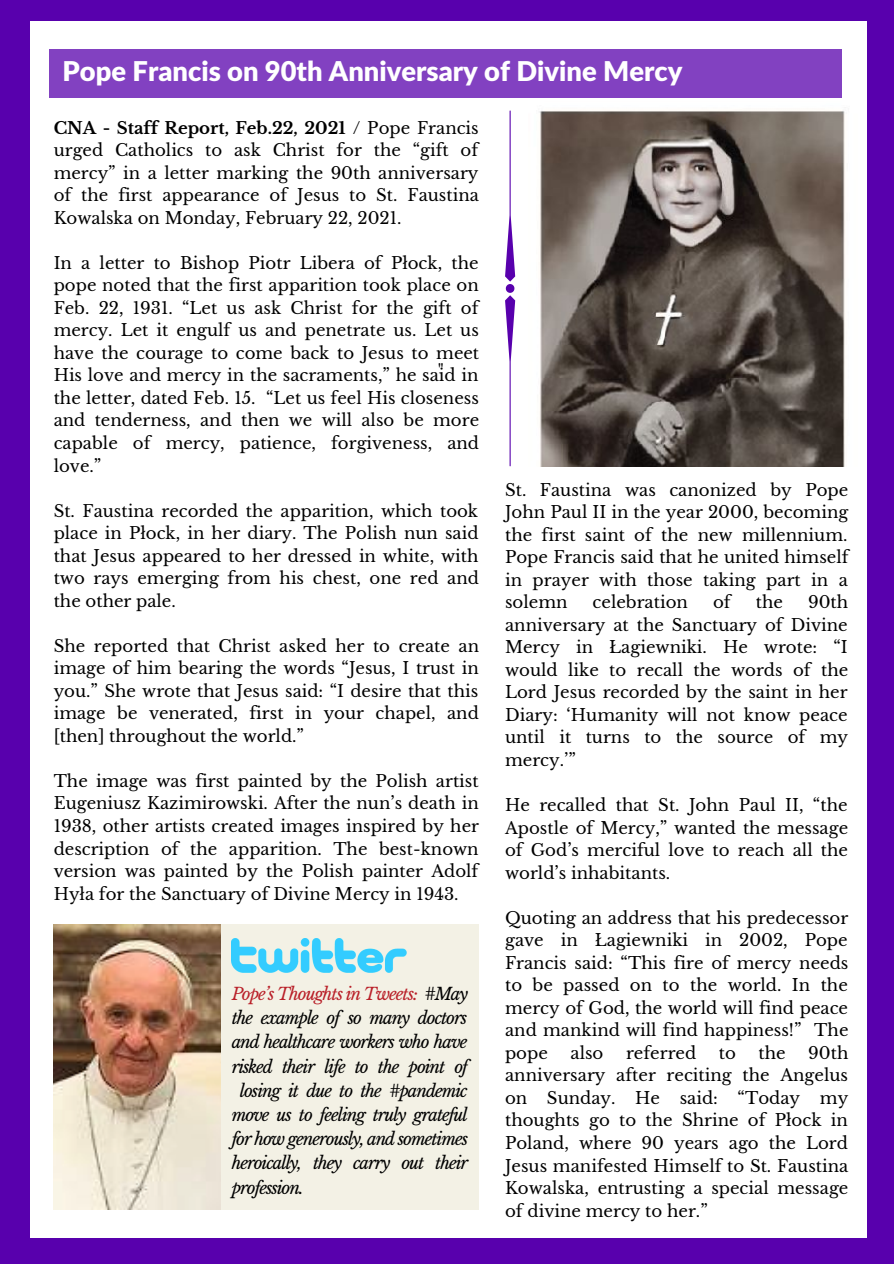
<style>
.page{position:relative;width:894px;height:1264px;background:#fff}
.page>*{position:absolute;margin:0;border:0;box-sizing:border-box;transform-origin:0 0}
.t1{font:900 27.3px "Lato Latin";color:#fff}
.t2{font:italic 16.95px "Libre Baskerville";letter-spacing:-.06em;color:#000}
.t3{font:italic 16.95px "Libre Baskerville";letter-spacing:-.06em;color:#b92029}
.t4{font:16.5px/22.5px "Libre Baskerville";color:#000;text-align:justify}
.s1{font-weight:700}
.s2{color:#000}
</style>
<div class="page">
<div style="left:0;top:0;width:893px;height:1263px;background:#5800ad"></div>
<div style="left:30px;top:22px;width:835px;height:1215px;background:#fff"></div>
<div style="left:49px;top:50px;width:791px;height:47px;background:#8241c1"></div>
<div style="left:54px;top:924px;width:425px;height:285px;background:#f3f1e5"></div>
<img style="left:54px;top:924px;width:166px;height:285px">
<img style="left:231px;top:938px;width:175px;height:35px">
<img style="left:539px;top:111px;width:306px;height:356px">
<svg style="left:505px;top:110px;width:10px;height:356px"></svg>
<p class="t1" style="left:63px;top:59px;width:621px">Pope Francis on 90th Anniversary of Divine Mercy</p>
<p class="t4" style="left:54px;top:116px;width:426px"><span class="s1">CNA - Staff Report, Feb.22, 2021</span> / Pope Francis urged Catholics to ask Christ for the “gift of mercy” in a letter marking the 90th anniversary of the first appearance of Jesus to St. Faustina Kowalska on Monday, February 22, 2021.</p>
<p class="t4" style="left:54px;top:252px;width:427px">In a letter to Bishop Piotr Libera of Płock, the pope noted that the first apparition took place on Feb. 22, 1931. “Let us ask Christ for the gift of mercy. Let it engulf us and penetrate us. Let us have the courage to come back to Jesus to meet His love and mercy in the sacraments,” he said in the letter, dated Feb. 15. “Let us feel His closeness and tenderness, and then we will also be more capable of mercy, patience, forgiveness, and love.”</p>
<p class="t4" style="left:54px;top:499px;width:426px">St. Faustina recorded the apparition, which took place in Płock, in her diary. The Polish nun said that Jesus appeared to her dressed in white, with two rays emerging from his chest, one red and the other pale.</p>
<p class="t4" style="left:54px;top:634px;width:427px">She reported that Christ asked her to create an image of him bearing the words “Jesus, I trust in you.” She wrote that Jesus said: “I desire that this image be venerated, first in your chapel, and [then] throughout the world.”</p>
<p class="t4" style="left:54px;top:770px;width:427px">The image was first painted by the Polish artist Eugeniusz Kazimirowski. After the nun’s death in 1938, other artists created images inspired by her description of the apparition. The best-known version was painted by the Polish painter Adolf Hyła for the Sanctuary of Divine Mercy in 1943.</p>
<p class="t4" style="left:437px;top:360px;width:8px">"</p>
<p class="t3" style="left:231px;top:983px;width:238px">Pope’s Thoughts in Tweets: <span class="s2">#May</span></p>
<p class="t2" style="left:231px;top:1007px;width:237px">the example of so many doctors</p>
<p class="t2" style="left:231px;top:1031px;width:237px">and healthcare workers who have</p>
<p class="t2" style="left:231px;top:1056px;width:238px">risked their life to the point of</p>
<p class="t2" style="left:240px;top:1080px;width:229px">losing it due to the #pandemic</p>
<p class="t2" style="left:231px;top:1104px;width:238px">move us to feeling truly grateful</p>
<p class="t2" style="left:231px;top:1128px;width:238px">for how generously, and sometimes</p>
<p class="t2" style="left:231px;top:1152px;width:238px">heroically, they carry out their</p>
<p class="t2" style="left:231px;top:1177px;width:73px">profession.</p>
<p class="t4" style="left:505px;top:478px;width:345px">St. Faustina was canonized by Pope John Paul II in the year 2000, becoming the first saint of the new millennium.<br>Pope Francis said that he united himself in prayer with those taking part in a solemn</p>
<p class="t4" style="left:505px;top:591px;width:344px;text-indent:303px">90th anniversary at the Sanctuary of Divine Mercy in Łagiewniki. He wrote: “I would like to recall the words of the Lord Jesus recorded by the saint in her Diary: ‘Humanity will not know peace until it turns to the source of my mercy.’”</p>
<p class="t4" style="left:505px;top:794px;width:344px">He recalled that St. John Paul II, “the Apostle of Mercy,” wanted the message of God’s merciful love to reach all the world’s inhabitants.</p>
<p class="t4" style="left:505px;top:906px;width:345px">Quoting an address that his predecessor gave in Łagiewniki in 2002, Pope Francis said: “This fire of mercy needs to be passed on to the world. In the mercy of God, the world will find peace and mankind will find happiness!” The pope</p>
<p class="t4" style="left:592px;top:591px;width:97px">celebration</p>
<p class="t4" style="left:712px;top:591px;width:19px">of</p>
<p class="t4" style="left:755px;top:591px;width:29px">the</p>
<p class="t4" style="left:505px;top:1041px;width:345px;text-indent:303px">90th anniversary after reciting the Angelus on Sunday. He said: “Today my thoughts go to the Shrine of Płock in Poland, where 90 years ago the Lord Jesus manifested Himself to St. Faustina Kowalska, entrusting a special message of divine mercy to her.”</p>
<p class="t4" style="left:570px;top:1041px;width:34px">also</p>
<p class="t4" style="left:626px;top:1041px;width:72px">referred</p>
<p class="t4" style="left:718px;top:1041px;width:19px">to</p>
<p class="t4" style="left:758px;top:1041px;width:29px">the</p>
</div>
